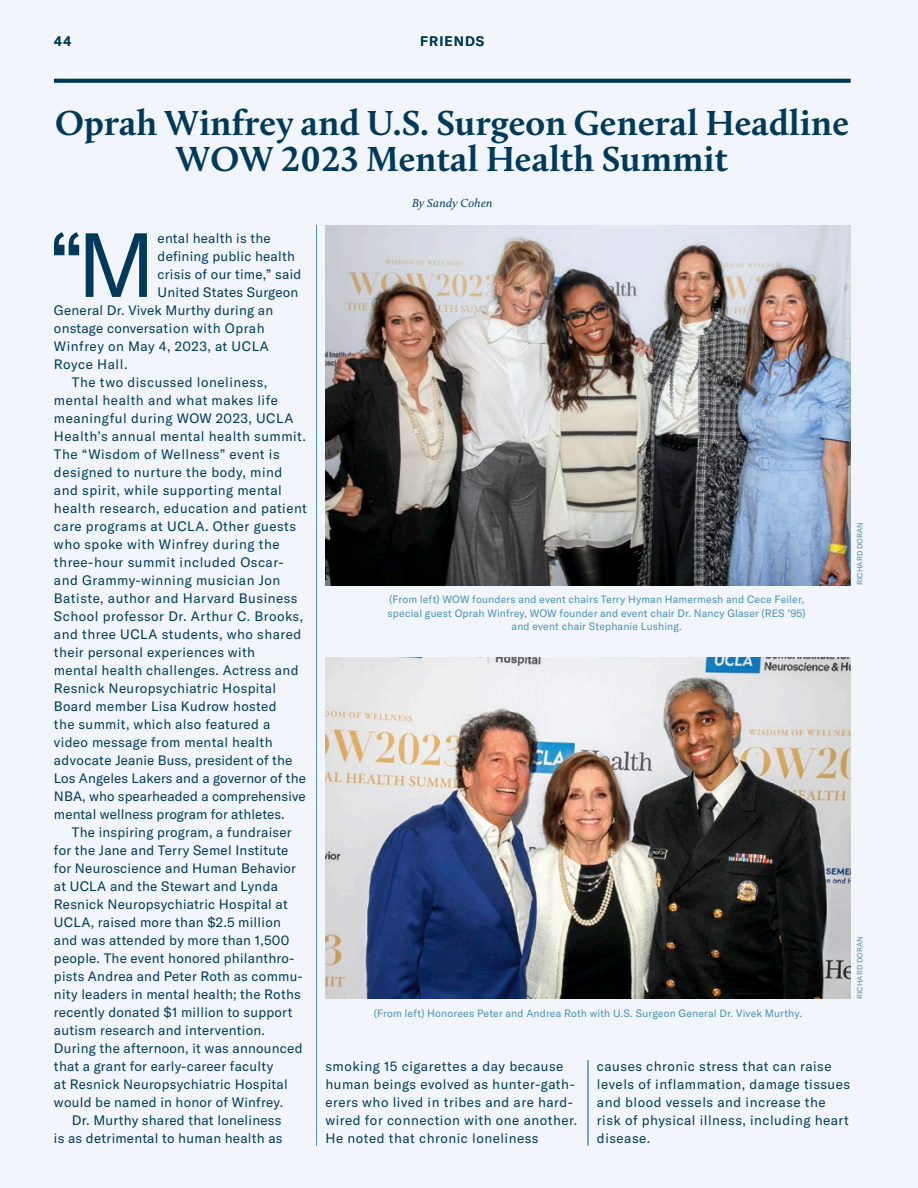
<style>
.page{position:relative;width:918px;height:1188px;background:#f2f6fc}
.page>*{position:absolute;margin:0;border:0;box-sizing:border-box;transform-origin:0 0}
.t1{font:89.55px "GT America";color:#00395a}
.t2{font:700 36px/36px "Calluna";letter-spacing:.005em;color:#00395a;text-align:center}
.t3{font:13.5px/18px "GT America";letter-spacing:.03em;color:#00395a}
.t4{font:13.5px "GT America";letter-spacing:.01em;color:#00395a}
.t5{font:500 13.5px "GT America";letter-spacing:.08em;color:#00395a}
.t6{font:italic 12px "Calluna";letter-spacing:.025em;color:#00395a}
.t7{font:10.5px/13.5px "GT America";letter-spacing:.015em;color:#4d8fb7;text-align:center}
.t8{font:7.5px "GT America";letter-spacing:.015em;color:#4d8fb7}
</style>
<div class="page">
<svg style="left:54px;top:79px;width:796px;height:4px;fill:#00395a"></svg>
<hr style="left:316px;top:225px;width:1px;height:921px;background:#4d8fb7">
<hr style="left:588px;top:1060px;width:1px;height:86px;background:#4d8fb7">
<img style="left:325px;top:225px;width:525px;height:360px">
<img style="left:325px;top:657px;width:525px;height:342px">
<p class="t5" style="left:54px;top:34px;width:19px">44</p>
<p class="t5" style="left:420px;top:34px;width:66px">FRIENDS</p>
<h2 class="t2" style="left:55px;top:104px;width:795px">Oprah Winfrey and U.S. Surgeon General Headline<br>WOW 2023 Mental Health Summit</h2>
<p class="t6" style="left:412px;top:196px;width:82px">By Sandy Cohen</p>
<h1 class="t1" style="left:48px;top:213px;width:110px">“M</h1>
<p class="t3" style="left:158px;top:229px;width:115px">ental health is the</p>
<p class="t3" style="left:158px;top:247px;width:139px">defining public health</p>
<p class="t3" style="left:158px;top:265px;width:145px">crisis of our time,” said</p>
<p class="t3" style="left:158px;top:283px;width:142px">United States Surgeon</p>
<p class="t3" style="left:54px;top:301px;width:221px">General Dr. Vivek Murthy during an</p>
<p class="t3" style="left:54px;top:319px;width:212px">onstage conversation with Oprah</p>
<p class="t3" style="left:54px;top:337px;width:216px">Winfrey on May 4, 2023, at UCLA</p>
<p class="t3" style="left:54px;top:355px;width:75px">Royce Hall.</p>
<p class="t3" style="left:72px;top:373px;width:197px">The two discussed loneliness,</p>
<p class="t3" style="left:54px;top:391px;width:225px">mental health and what makes life</p>
<p class="t3" style="left:54px;top:409px;width:241px">meaningful during WOW 2023, UCLA</p>
<p class="t3" style="left:54px;top:427px;width:254px">Health’s annual mental health summit.</p>
<p class="t3" style="left:54px;top:445px;width:227px">The “Wisdom of Wellness” event is</p>
<p class="t3" style="left:54px;top:463px;width:230px">designed to nurture the body, mind</p>
<p class="t3" style="left:54px;top:481px;width:229px">and spirit, while supporting mental</p>
<p class="t3" style="left:54px;top:499px;width:255px">health research, education and patient</p>
<p class="t3" style="left:54px;top:517px;width:244px">care programs at UCLA. Other guests</p>
<p class="t3" style="left:54px;top:535px;width:227px">who spoke with Winfrey during the</p>
<p class="t3" style="left:54px;top:553px;width:231px">three-hour summit included Oscar-</p>
<p class="t3" style="left:54px;top:571px;width:228px">and Grammy-winning musician Jon</p>
<p class="t3" style="left:54px;top:589px;width:245px">Batiste, author and Harvard Business</p>
<p class="t3" style="left:54px;top:607px;width:251px">School professor Dr. Arthur C. Brooks,</p>
<p class="t3" style="left:54px;top:625px;width:249px">and three UCLA students, who shared</p>
<p class="t3" style="left:54px;top:643px;width:203px">their personal experiences with</p>
<p class="t3" style="left:54px;top:661px;width:246px">mental health challenges. Actress and</p>
<p class="t3" style="left:54px;top:679px;width:224px">Resnick Neuropsychiatric Hospital</p>
<p class="t3" style="left:54px;top:697px;width:224px">Board member Lisa Kudrow hosted</p>
<p class="t3" style="left:54px;top:715px;width:218px">the summit, which also featured a</p>
<p class="t3" style="left:54px;top:733px;width:220px">video message from mental health</p>
<p class="t4" style="left:54px;top:752px;width:240px">advocate Jeanie Buss, president of the</p>
<p class="t4" style="left:54px;top:770px;width:253px">Los Angeles Lakers and a governor of the</p>
<p class="t4" style="left:54px;top:788px;width:253px">NBA, who spearheaded a comprehensive</p>
<p class="t4" style="left:54px;top:806px;width:232px">mental wellness program for athletes.</p>
<p class="t3" style="left:72px;top:823px;width:221px">The inspiring program, a fundraiser</p>
<p class="t3" style="left:54px;top:841px;width:236px">for the Jane and Terry Semel Institute</p>
<p class="t3" style="left:54px;top:859px;width:244px">for Neuroscience and Human Behavior</p>
<p class="t3" style="left:54px;top:877px;width:226px">at UCLA and the Stewart and Lynda</p>
<p class="t3" style="left:54px;top:895px;width:235px">Resnick Neuropsychiatric Hospital at</p>
<p class="t3" style="left:54px;top:913px;width:228px">UCLA, raised more than $2.5 million</p>
<p class="t3" style="left:54px;top:931px;width:237px">and was attended by more than 1,500</p>
<p class="t3" style="left:54px;top:949px;width:242px">people. The event honored philanthro-</p>
<p class="t3" style="left:54px;top:967px;width:250px">pists Andrea and Peter Roth as commu-</p>
<p class="t3" style="left:54px;top:985px;width:248px">nity leaders in mental health; the Roths</p>
<p class="t3" style="left:54px;top:1003px;width:240px">recently donated $1 million to support</p>
<p class="t3" style="left:54px;top:1021px;width:212px">autism research and intervention.</p>
<p class="t3" style="left:54px;top:1039px;width:250px">During the afternoon, it was announced</p>
<p class="t3" style="left:54px;top:1057px;width:221px">that a grant for early-career faculty</p>
<p class="t3" style="left:54px;top:1075px;width:235px">at Resnick Neuropsychiatric Hospital</p>
<p class="t3" style="left:54px;top:1093px;width:231px">would be named in honor of Winfrey.</p>
<p class="t3" style="left:72px;top:1111px;width:211px">Dr. Murthy shared that loneliness</p>
<p class="t3" style="left:54px;top:1129px;width:230px">is as detrimental to human health as</p>
<p class="t8" style="left:855px;top:585px;width:65px;rotate:-90deg">RICHARD DORAN</p>
<p class="t7" style="left:388px;top:593px;width:420px">(From left) WOW founders and event chairs Terry Hyman Hamermesh and Cece Feiler, special guest Oprah Winfrey, WOW founder and event chair Dr. Nancy Glaser (RES ’95) and event chair Stephanie Lushing.</p>
<p class="t8" style="left:855px;top:999px;width:65px;rotate:-90deg">RICHARD DORAN</p>
<p class="t7" style="left:374px;top:1007px;width:430px">(From left) Honorees Peter and Andrea Roth with U.S. Surgeon General Dr. Vivek Murthy.</p>
<p class="t3" style="left:325px;top:1057px;width:253px">smoking 15 cigarettes a day because human beings evolved as hunter-gath&shy;erers who lived in tribes and are hard&shy;wired for connection with one another.<br>He noted that chronic loneliness</p>
<p class="t3" style="left:597px;top:1057px;width:255px">causes chronic stress that can raise levels of inflammation, damage tissues and blood vessels and increase the risk of physical illness, including heart disease.</p>
</div>
